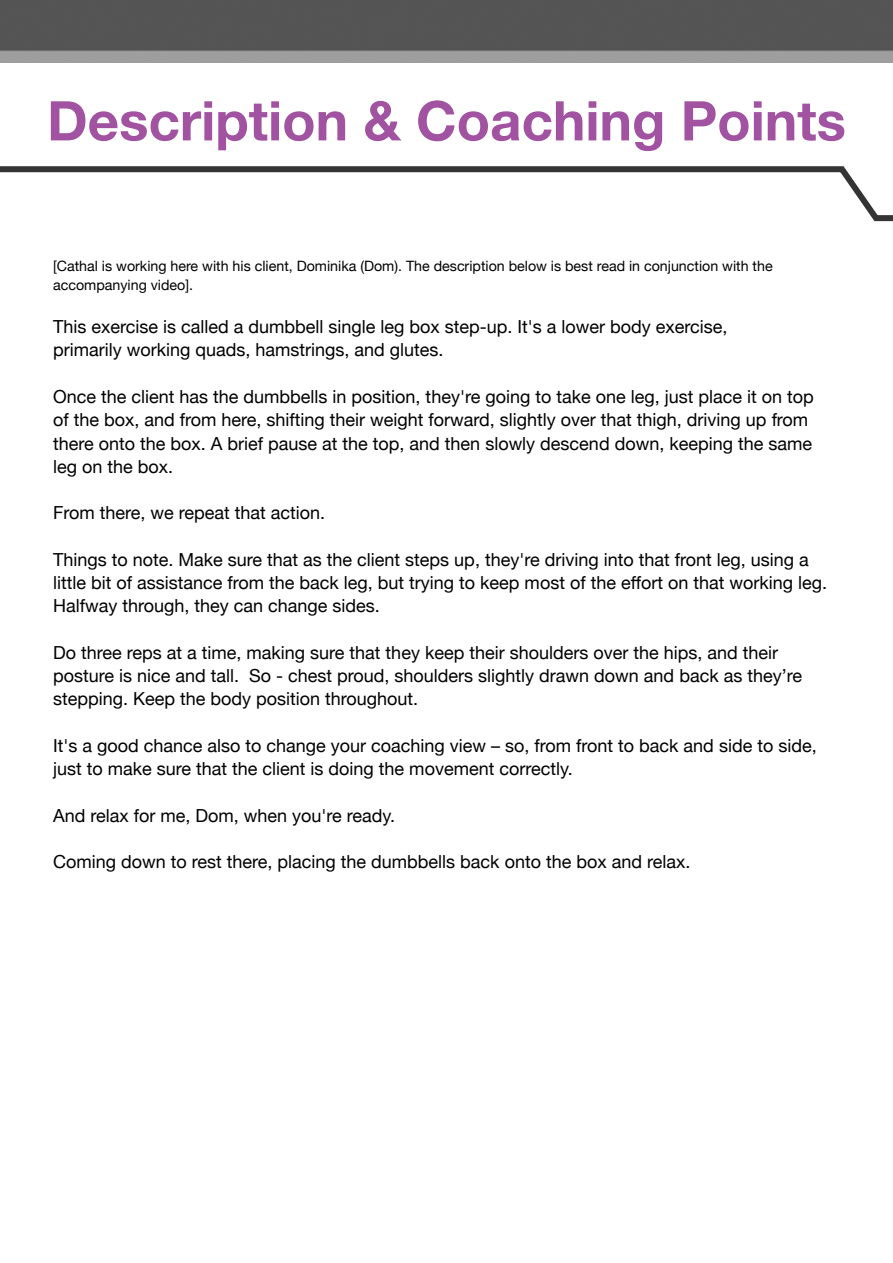
<style>
.page{position:relative;width:893px;height:1263px;background:#fff}
.page>*{position:absolute;margin:0;border:0;box-sizing:border-box;transform-origin:0 0}
.t1{font:700 54.75px "Helvetica Neue";color:#a152a0}
.t2{font:18px/23.2px "Helvetica Neue";color:#000}
.t3{font:14.25px/19.5px "Helvetica Neue";color:#000}
</style>
<div class="page">
<img style="left:0;top:0;width:893px;height:63px">
<svg style="left:0;top:166px;width:893px;height:56px"></svg>
<h1 class="t1" style="left:47px;top:78px;width:800px">Description &amp; Coaching Points</h1>
<p class="t3" style="left:53px;top:257px;width:721px">[Cathal is working here with his client, Dominika (Dom). The description below is best read in conjunction with the accompanying video].</p>
<p class="t2" style="left:53px;top:316px;width:676px">This exercise is called a dumbbell single leg box step-up. It's a lower body exercise, primarily working quads, hamstrings, and glutes.</p>
<p class="t2" style="left:53px;top:386px;width:762px">Once the client has the dumbbells in position, they're going to take one leg, just place it on top of the box, and from here, shifting their weight forward, slightly over that thigh, driving up from there onto the box. A brief pause at the top, and then slowly descend down, keeping the same leg on the box.</p>
<p class="t2" style="left:53px;top:502px;width:274px">From there, we repeat that action.</p>
<p class="t2" style="left:53px;top:549px;width:775px">Things to note. Make sure that as the client steps up, they're driving into that front leg, using a little bit of assistance from the back leg, but trying to keep most of the effort on that working leg.<br>Halfway through, they can change sides.</p>
<p class="t2" style="left:53px;top:642px;width:750px">Do three reps at a time, making sure that they keep their shoulders over the hips, and their posture is nice and tall. So - chest proud, shoulders slightly drawn down and back as they’re stepping. Keep the body position throughout.</p>
<p class="t2" style="left:53px;top:735px;width:765px">It's a good chance also to change your coaching view – so, from front to back and side to side, just to make sure that the client is doing the movement correctly.</p>
<p class="t2" style="left:53px;top:804px;width:344px">And relax for me, Dom, when you're ready.</p>
<p class="t2" style="left:53px;top:851px;width:639px">Coming down to rest there, placing the dumbbells back onto the box and relax.</p>
</div>
